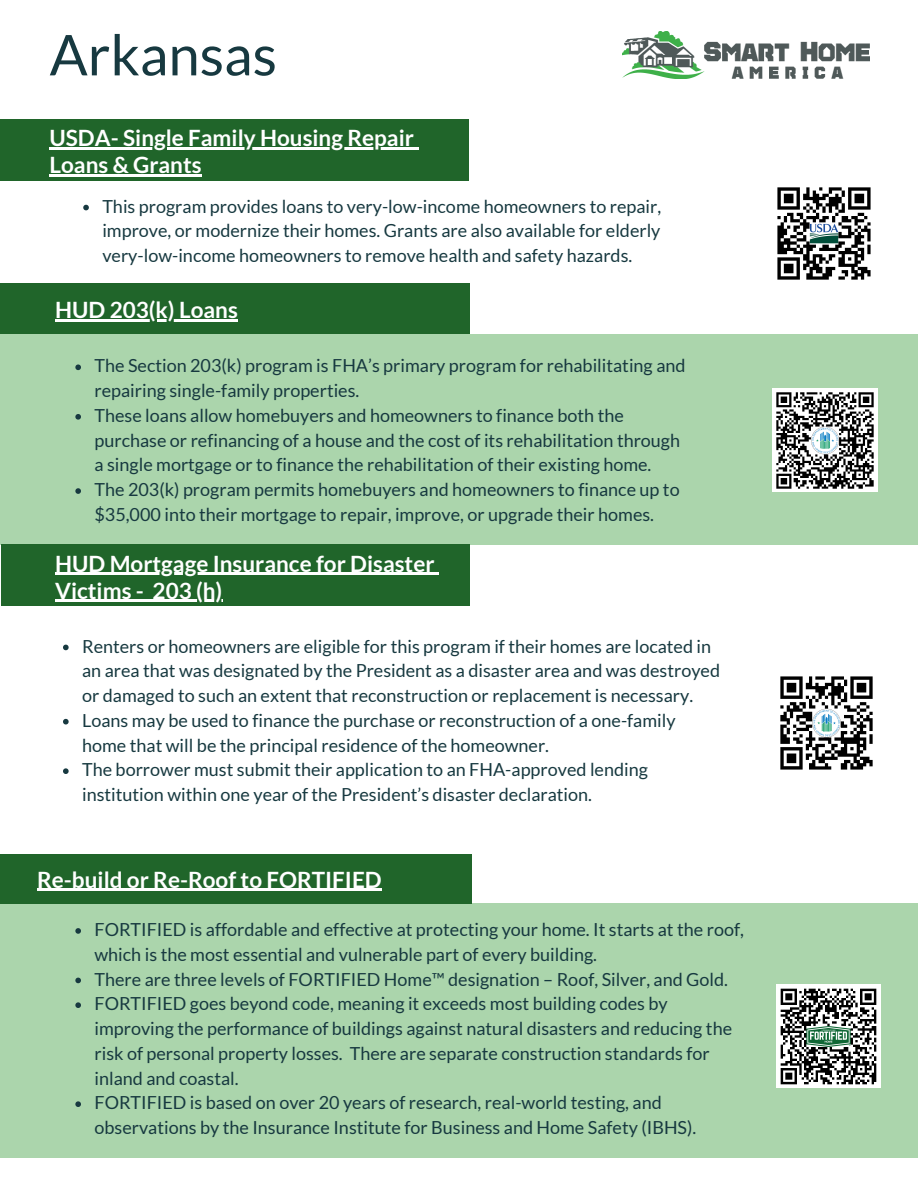
<style>
.page{position:relative;width:918px;height:1188px;background:#fff}
.page>*{position:absolute;margin:0;border:0;box-sizing:border-box;transform-origin:0 0}
.t1{font:56.25px "Lato";color:#173940}
.t2{font:700 22.5px/27px "Lato";color:#fff}
.t3{font:18px/24.8px "Lato";color:#173940}
</style>
<div class="page">
<img style="left:780px;top:676px;width:93px;height:94px">
<div style="left:0;top:334px;width:918px;height:210px;background:#abd5ac"></div>
<img style="left:773px;top:388px;width:104px;height:104px">
<img style="left:777px;top:187px;width:94px;height:93px">
<div style="left:0;top:119px;width:468px;height:62px;background:#20652a"></div>
<div style="left:0;top:283px;width:469px;height:51px;background:#20652a"></div>
<hr style="left:55px;top:319px;width:183px;height:3px;background:#fff">
<svg style="left:75px;top:364px;width:6px;height:6px"></svg>
<svg style="left:75px;top:414px;width:6px;height:6px"></svg>
<svg style="left:75px;top:488px;width:6px;height:6px"></svg>
<svg style="left:63px;top:645px;width:6px;height:5px"></svg>
<svg style="left:63px;top:719px;width:6px;height:5px"></svg>
<svg style="left:63px;top:768px;width:6px;height:6px"></svg>
<hr style="left:50px;top:147px;width:364px;height:3px;background:#fff">
<svg style="left:414px;top:147px;width:4px;height:3px"></svg>
<hr style="left:50px;top:174px;width:152px;height:3px;background:#fff">
<div style="left:1px;top:544px;width:468px;height:62px;background:#20652a"></div>
<hr style="left:55px;top:573px;width:380px;height:2px;background:#fff">
<hr style="left:55px;top:600px;width:167px;height:2px;background:#fff">
<svg style="left:83px;top:205px;width:6px;height:5px"></svg>
<img style="left:622px;top:32px;width:248px;height:47px">
<div style="left:0;top:903px;width:918px;height:255px;background:#abd5ac"></div>
<div style="left:0;top:854px;width:471px;height:49px;background:#20652a"></div>
<hr style="left:37px;top:889px;width:345px;height:2px;background:#fff">
<svg style="left:75px;top:928px;width:6px;height:6px"></svg>
<svg style="left:75px;top:978px;width:6px;height:5px"></svg>
<svg style="left:75px;top:1002px;width:6px;height:6px"></svg>
<svg style="left:75px;top:1101px;width:6px;height:6px"></svg>
<img style="left:776px;top:984px;width:105px;height:104px">
<h1 class="t1" style="left:50px;top:24px;width:229px">Arkansas</h1>
<p class="t2" style="left:50px;top:124px;width:366px">USDA- Single Family Housing Repair<br>Loans &amp; Grants</p>
<p class="t3" style="left:102px;top:194px;width:560px;text-align:justify">This program provides loans to very-low-income homeowners to repair, improve, or modernize their homes. Grants are also available for elderly very-low-income homeowners to remove health and safety hazards.</p>
<p class="t2" style="left:55px;top:296px;width:184px">HUD 203(k) Loans</p>
<p class="t3" style="left:94px;top:353px;width:593px">The Section 203(k) program is FHA’s primary program for rehabilitating and repairing single-family properties.<br>These loans allow homebuyers and homeowners to finance both the purchase or refinancing of a house and the cost of its rehabilitation through a single mortgage or to finance the rehabilitation of their existing home.<br>The 203(k) program permits homebuyers and homeowners to finance up to $35,000 into their mortgage to repair, improve, or upgrade their homes.</p>
<p class="t2" style="left:55px;top:549px;width:381px">HUD Mortgage Insurance for Disaster<br>Victims - 203 (h)</p>
<p class="t3" style="left:82px;top:634px;width:639px">Renters or homeowners are eligible for this program if their homes are located in an area that was designated by the President as a disaster area and was destroyed or damaged to such an extent that reconstruction or replacement is necessary.<br>Loans may be used to finance the purchase or reconstruction of a one-family home that will be the principal residence of the homeowner.<br>The borrower must submit their application to an FHA-approved lending institution within one year of the President’s disaster declaration.</p>
<p class="t2" style="left:37px;top:866px;width:346px">Re-build or Re-Roof to FORTIFIED</p>
<p class="t3" style="left:94px;top:917px;width:651px">FORTIFIED is affordable and effective at protecting your home. It starts at the roof, which is the most essential and vulnerable part of every building.<br>There are three levels of FORTIFIED Home™ designation – Roof, Silver, and Gold.<br>FORTIFIED goes beyond code, meaning it exceeds most building codes by improving the performance of buildings against natural disasters and reducing the risk of personal property losses. There are separate construction standards for inland and coastal.<br>FORTIFIED is based on over 20 years of research, real-world testing, and observations by the Insurance Institute for Business and Home Safety (IBHS).</p>
</div>
